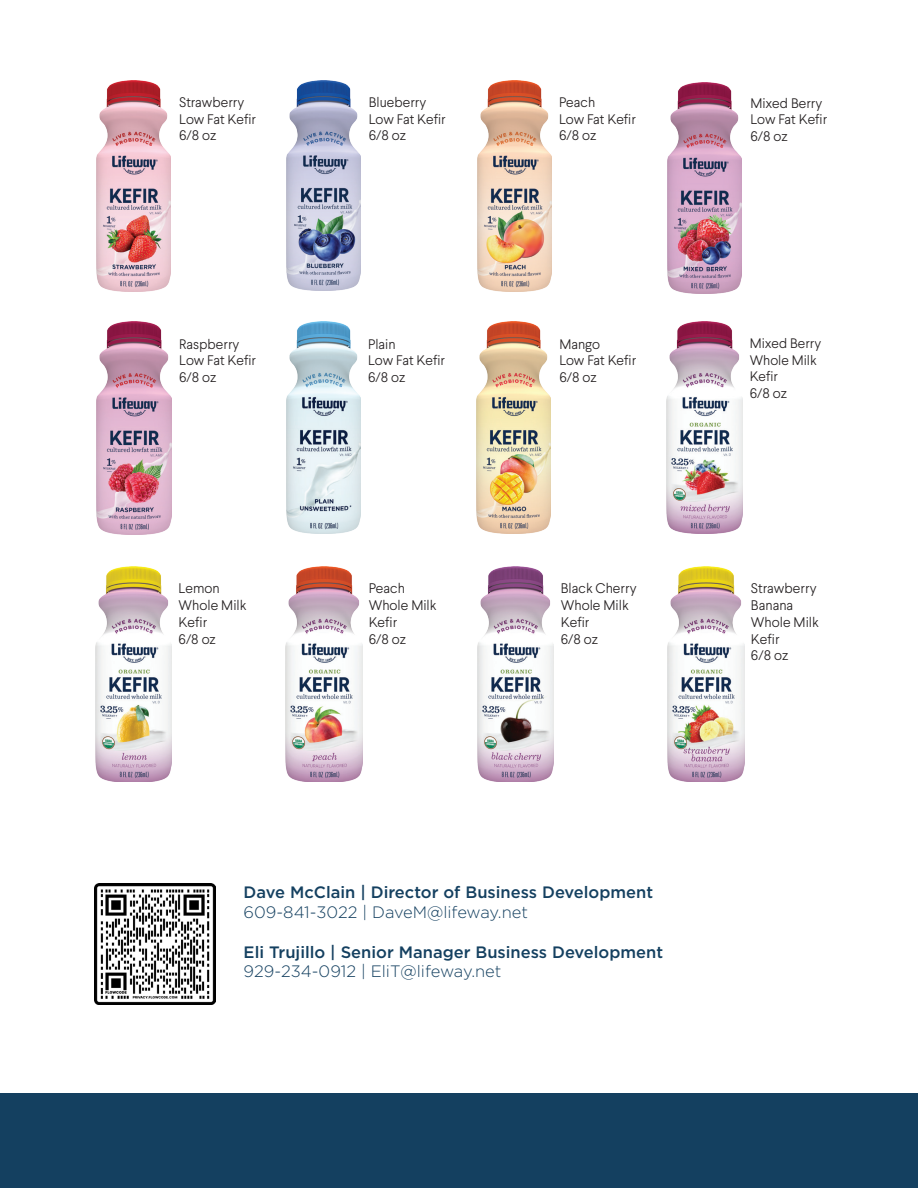
<style>
.page{position:relative;width:918px;height:1188px;background:#fff}
.page>*{position:absolute;margin:0;border:0;box-sizing:border-box;transform-origin:0 0}
.t1{font:500 16.5px "Gotham";color:#144060}
.t2{font:300 16.5px "Gotham";color:#144060}
.t3{font:300 13.95px/16.6px "Larsseit";color:#231f20}
.t4{font:300 13.8px/16.5px "Larsseit";color:#231f20}
</style>
<div class="page">
<img style="left:96px;top:80px;width:74px;height:212px">
<img style="left:667px;top:82px;width:74px;height:211px">
<img style="left:476px;top:322px;width:74px;height:212px">
<img style="left:287px;top:80px;width:73px;height:211px">
<img style="left:97px;top:322px;width:74px;height:213px">
<img style="left:478px;top:80px;width:74px;height:212px">
<img style="left:287px;top:322px;width:74px;height:212px">
<img style="left:666px;top:322px;width:76px;height:212px">
<img style="left:95px;top:566px;width:76px;height:216px">
<img style="left:477px;top:566px;width:76px;height:216px">
<img style="left:285px;top:566px;width:78px;height:216px">
<img style="left:668px;top:566px;width:77px;height:216px">
<div style="left:0;top:1094px;width:918px;height:94px;background:#144060"></div>
<img style="left:94px;top:884px;width:122px;height:121px">
<p class="t4" style="left:179px;top:94px;width:67px">Strawberry</p>
<p class="t4" style="left:179px;top:111px;width:78px">Low Fat Kefir</p>
<p class="t4" style="left:179px;top:127px;width:39px">6/8 oz</p>
<p class="t4" style="left:179px;top:335px;width:62px">Raspberry</p>
<p class="t4" style="left:179px;top:352px;width:78px">Low Fat Kefir</p>
<p class="t4" style="left:179px;top:369px;width:39px">6/8 oz</p>
<p class="t3" style="left:179px;top:580px;width:43px">Lemon</p>
<p class="t3" style="left:179px;top:597px;width:69px">Whole Milk<br>Kefir</p>
<p class="t4" style="left:179px;top:630px;width:39px">6/8 oz</p>
<p class="t4" style="left:369px;top:94px;width:59px">Blueberry</p>
<p class="t4" style="left:369px;top:111px;width:78px">Low Fat Kefir</p>
<p class="t4" style="left:369px;top:127px;width:39px">6/8 oz</p>
<p class="t4" style="left:368px;top:335px;width:29px">Plain</p>
<p class="t4" style="left:368px;top:352px;width:78px">Low Fat Kefir</p>
<p class="t4" style="left:368px;top:369px;width:39px">6/8 oz</p>
<p class="t3" style="left:369px;top:580px;width:38px">Peach</p>
<p class="t3" style="left:369px;top:597px;width:69px">Whole Milk<br>Kefir</p>
<p class="t4" style="left:369px;top:630px;width:39px">6/8 oz</p>
<p class="t4" style="left:559px;top:94px;width:38px">Peach</p>
<p class="t4" style="left:559px;top:111px;width:78px">Low Fat Kefir</p>
<p class="t4" style="left:559px;top:127px;width:39px">6/8 oz</p>
<p class="t4" style="left:559px;top:335px;width:42px">Mango</p>
<p class="t4" style="left:559px;top:352px;width:78px">Low Fat Kefir</p>
<p class="t4" style="left:559px;top:369px;width:39px">6/8 oz</p>
<p class="t3" style="left:561px;top:580px;width:77px">Black Cherry</p>
<p class="t3" style="left:561px;top:597px;width:69px">Whole Milk<br>Kefir</p>
<p class="t4" style="left:561px;top:630px;width:39px">6/8 oz</p>
<p class="t4" style="left:750px;top:94px;width:73px">Mixed Berry</p>
<p class="t4" style="left:750px;top:111px;width:78px">Low Fat Kefir</p>
<p class="t4" style="left:750px;top:128px;width:39px">6/8 oz</p>
<p class="t4" style="left:750px;top:335px;width:73px">Mixed Berry</p>
<p class="t4" style="left:750px;top:352px;width:68px">Whole Milk<br>Kefir</p>
<p class="t4" style="left:750px;top:385px;width:39px">6/8 oz</p>
<p class="t3" style="left:751px;top:580px;width:67px">Strawberry<br>Banana</p>
<p class="t3" style="left:751px;top:613px;width:69px">Whole Milk<br>Kefir</p>
<p class="t4" style="left:751px;top:647px;width:39px">6/8 oz</p>
<p class="t1" style="left:244px;top:882px;width:411px">Dave McClain | Director of Business Development</p>
<p class="t2" style="left:244px;top:902px;width:286px">609-841-3022 | DaveM@lifeway.net</p>
<p class="t1" style="left:244px;top:941px;width:421px">Eli Trujillo | Senior Manager Business Development</p>
<p class="t2" style="left:244px;top:961px;width:259px">929-234-0912 | EliT@lifeway.net</p>
</div>
